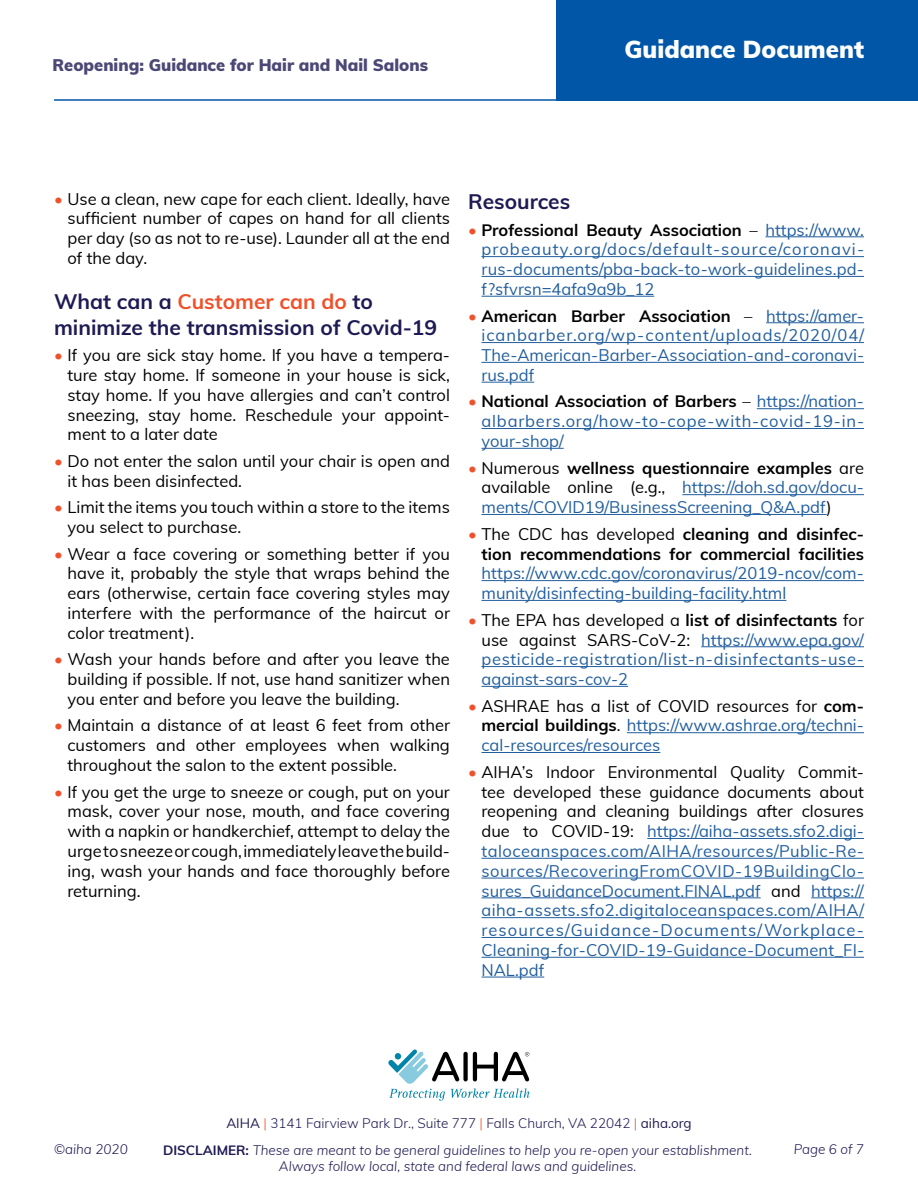
<style>
.page{position:relative;width:918px;height:1188px;background:#fff}
.page>*{position:absolute;margin:0;border:0;box-sizing:border-box;transform-origin:0 0}
.t1{font:900 24px "Muli";color:#fff}
.t2{font:700 21px/25.2px "Muli";color:#1e1a53}
.t3{font:16.5px/19.8px "Muli";letter-spacing:.005em;color:#215e9e;text-align:justify}
.t4{font:16.5px/19.8px "Muli";color:#000;text-align:justify}
.t5{font:700 16.5px/19.8px "Muli";color:#000;text-align:right}
.t6{font:900 16.5px "Muli";color:#4b4875}
.t7{font:italic 300 13.5px/16.2px "Muli";color:#1e1a53;text-align:center}
.t8{font:300 13.5px "Muli";color:#1e1a53}
.s1{color:#f0512a}
.s2{font-weight:700;color:#000}
.s3{color:#000}
.s4{font-weight:400;color:#f0512a}
.s5{font-weight:400}
.s6{font-weight:700;font-style:normal}
</style>
<div class="page">
<svg style="left:388px;top:1049px;width:142px;height:52px"></svg>
<hr style="left:54px;top:99px;width:537px;height:2px;background:#0256a7">
<div style="left:556px;top:0;width:362px;height:101px;background:#0256a7"></div>
<hr style="left:765px;top:236px;width:99px;height:1px;background:#215e9e">
<hr style="left:482px;top:256px;width:382px;height:1px;background:#215e9e">
<hr style="left:482px;top:276px;width:382px;height:1px;background:#215e9e">
<hr style="left:482px;top:296px;width:172px;height:1px;background:#215e9e">
<hr style="left:766px;top:322px;width:98px;height:1px;background:#215e9e">
<hr style="left:482px;top:342px;width:382px;height:1px;background:#215e9e">
<hr style="left:482px;top:362px;width:382px;height:1px;background:#215e9e">
<hr style="left:482px;top:382px;width:52px;height:1px;background:#215e9e">
<hr style="left:757px;top:408px;width:107px;height:1px;background:#215e9e">
<hr style="left:482px;top:428px;width:382px;height:1px;background:#215e9e">
<hr style="left:482px;top:448px;width:82px;height:1px;background:#215e9e">
<hr style="left:682px;top:494px;width:182px;height:1px;background:#215e9e">
<hr style="left:482px;top:514px;width:345px;height:1px;background:#215e9e">
<hr style="left:482px;top:580px;width:382px;height:1px;background:#215e9e">
<hr style="left:482px;top:600px;width:304px;height:1px;background:#215e9e">
<hr style="left:701px;top:646px;width:163px;height:1px;background:#215e9e">
<hr style="left:482px;top:666px;width:382px;height:1px;background:#215e9e">
<hr style="left:482px;top:686px;width:146px;height:1px;background:#215e9e">
<hr style="left:627px;top:732px;width:237px;height:1px;background:#215e9e">
<hr style="left:482px;top:752px;width:178px;height:1px;background:#215e9e">
<hr style="left:647px;top:838px;width:217px;height:1px;background:#215e9e">
<hr style="left:482px;top:858px;width:382px;height:1px;background:#215e9e">
<hr style="left:482px;top:878px;width:382px;height:1px;background:#215e9e">
<hr style="left:482px;top:897px;width:279px;height:1px;background:#215e9e">
<hr style="left:811px;top:897px;width:53px;height:1px;background:#215e9e">
<hr style="left:482px;top:917px;width:382px;height:1px;background:#215e9e">
<hr style="left:482px;top:937px;width:382px;height:1px;background:#215e9e">
<hr style="left:482px;top:957px;width:382px;height:1px;background:#215e9e">
<hr style="left:482px;top:977px;width:62px;height:1px;background:#215e9e">
<p class="t6" style="left:52px;top:52px;width:377px">Reopening: Guidance for Hair and Nail Salons</p>
<h1 class="t1" style="left:625px;top:31px;width:241px">Guidance Document</h1>
<p class="t4" style="left:67px;top:188px;width:384px;text-indent:-13px"><span class="s1">•</span> Use a clean, new cape for each client. Ideally, have sufficient number of capes on hand for all clients per day (so as not to re-use). Launder all at the end of the day.</p>
<p class="t2" style="left:54px;top:288px;width:385px">What can a <span class="s1">Customer can do</span> to minimize the transmission of Covid-19</p>
<p class="t4" style="left:67px;top:344px;width:384px;text-indent:-13px"><span class="s1">•</span> If you are sick stay home. If you have a tempera&shy;ture stay home. If someone in your house is sick, stay home. If you have allergies and can’t control sneezing, stay home. Reschedule your appoint&shy;ment to a later date</p>
<p class="t4" style="left:67px;top:450px;width:384px;text-indent:-13px"><span class="s1">•</span> Do not enter the salon until your chair is open and it has been disinfected.</p>
<p class="t4" style="left:67px;top:497px;width:384px;text-indent:-13px"><span class="s1">•</span> Limit the items you touch within a store to the items you select to purchase.</p>
<p class="t4" style="left:67px;top:543px;width:384px;text-indent:-13px"><span class="s1">•</span> Wear a face covering or something better if you have it, probably the style that wraps behind the ears (otherwise, certain face covering styles may interfere with the performance of the haircut or color treatment).</p>
<p class="t4" style="left:67px;top:649px;width:384px;text-indent:-13px"><span class="s1">•</span> Wash your hands before and after you leave the building if possible. If not, use hand sanitizer when you enter and before you leave the building.</p>
<p class="t4" style="left:67px;top:715px;width:384px;text-indent:-13px"><span class="s1">•</span> Maintain a distance of at least 6 feet from other customers and other employees when walking throughout the salon to the extent possible.</p>
<p class="t4" style="left:67px;top:781px;width:384px;text-indent:-13px"><span class="s1">•</span> If you get the urge to sneeze or cough, put on your mask, cover your nose, mouth, and face covering with a napkin or handkerchief, attempt to delay the urge to sneeze or cough, immediately leave the build&shy;ing, wash your hands and face thoroughly before returning.</p>
<p class="t2" style="left:468px;top:188px;width:104px">Resources</p>
<p class="t3" style="left:481px;top:219px;width:384px;text-indent:-13px"><span class="s1">•</span> <span class="s2">Professional Beauty Association</span> <span class="s3">–</span> https://www. probeauty.org/docs/default-source/coronavi&shy;rus-documents/pba-back-to-work-guidelines.pd&shy;f?sfvrsn=4afa9a9b_12</p>
<p class="t3" style="left:481px;top:305px;width:384px;text-indent:-13px"><span class="s1">•</span> <span class="s2">American Barber Association</span> <span class="s3">–</span> https://amer&shy;icanbarber.org/wp-content/uploads/2020/04/ The-American-Barber-Association-and-coronavi&shy;rus.pdf</p>
<p class="t3" style="left:481px;top:391px;width:384px;text-indent:-13px"><span class="s1">•</span> <span class="s2">National Association of Barbers</span> <span class="s3">–</span> https://nation&shy;albarbers.org/how-to-cope-with-covid-19-in&shy;your-shop/</p>
<p class="t3" style="left:481px;top:457px;width:384px;text-indent:-13px"><span class="s1">•</span> <span class="s3">Numerous</span> <span class="s2">wellness questionnaire examples</span> <span class="s3">are available online (e.g.,</span> https://doh.sd.gov/docu&shy;ments/COVID19/BusinessScreening_Q&amp;A.pdf<span class="s3">)</span></p>
<p class="t5" style="left:468px;top:523px;width:398px"><span class="s4">•</span> <span class="s5">The CDC has developed</span> cleaning and disinfec&shy;tion recommendations for commercial facilities</p>
<p class="t3" style="left:481px;top:563px;width:384px">https://www.cdc.gov/coronavirus/2019-ncov/com&shy;munity/disinfecting-building-facility.html</p>
<p class="t3" style="left:481px;top:609px;width:384px;text-indent:-13px"><span class="s1">•</span> <span class="s3">The EPA has developed a</span> <span class="s2">list of disinfectants</span> <span class="s3">for use against SARS-CoV-2:</span> https://www.epa.gov/ pesticide-registration/list-n-disinfectants-use&shy;against-sars-cov-2</p>
<p class="t3" style="left:481px;top:695px;width:384px;text-indent:-13px"><span class="s1">•</span> <span class="s3">ASHRAE has a list of COVID resources for</span> <span class="s2">com&shy;mercial buildings</span><span class="s3">.</span> https://www.ashrae.org/techni&shy;cal-resources/resources</p>
<p class="t3" style="left:481px;top:761px;width:384px;text-indent:-13px"><span class="s1">•</span> <span class="s3">AIHA’s Indoor Environmental Quality Commit&shy;tee developed these guidance documents about reopening and cleaning buildings after closures due to COVID-19:</span> https://aiha-assets.sfo2.digi&shy;taloceanspaces.com/AIHA/resources/Public-Re&shy;sources/RecoveringFromCOVID-19BuildingClo&shy;sures_GuidanceDocument.FINAL.pdf <span class="s3">and</span> https:// aiha-assets.sfo2.digitaloceanspaces.com/AIHA/ resources/Guidance-Documents/Workplace-Cleaning-for-COVID-19-Guidance-Document_FI-NAL.pdf</p>
<p class="t8" style="left:226px;top:1113px;width:467px"><span class="s5">AIHA</span> <span class="s1">|</span> 3141 Fairview Park Dr., Suite 777 <span class="s1">|</span> Falls Church, VA 22042 <span class="s1">|</span> <span class="s5">aiha.org</span></p>
<p class="t7" style="left:54px;top:1141px;width:75px">©aiha 2020</p>
<p class="t7" style="left:794px;top:1141px;width:72px">Page 6 of 7</p>
<p class="t7" style="left:163px;top:1141px;width:590px"><span class="s6">DISCLAIMER:</span> These are meant to be general guidelines to help you re-open your establishment.<br>Always follow local, state and federal laws and guidelines.</p>
</div>
